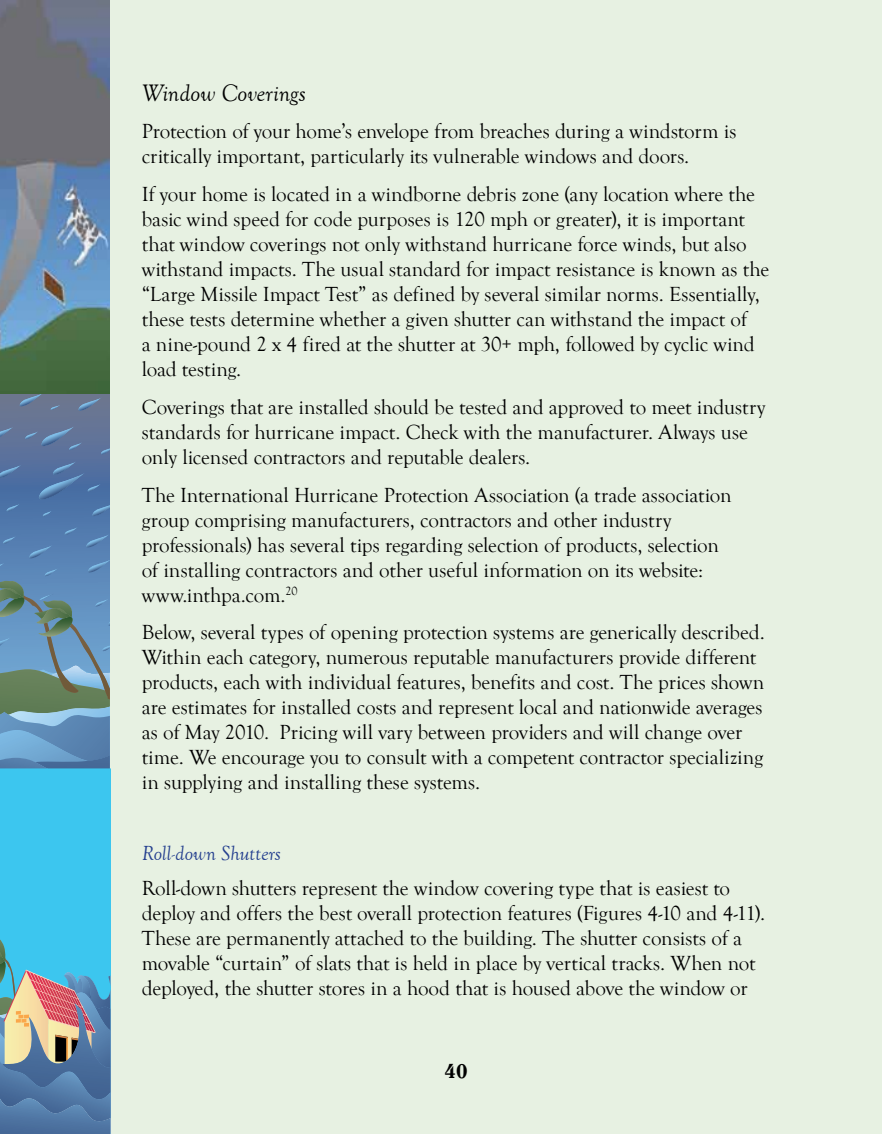
<style>
.page{position:relative;width:882px;height:1134px;background:#e7f1e2}
.page>*{position:absolute;margin:0;border:0;box-sizing:border-box;transform-origin:0 0}
.t1{font:italic 24.5px "Goudy Old Style T";letter-spacing:.005em;color:#000}
.t2{font:21px/25px "Goudy Old Style T";letter-spacing:-.005em;color:#000}
.t3{font:italic 21px "Goudy Old Style T";color:#25408f}
.t4{font:800 21px "Clearface";color:#000}
</style>
<div class="page">
<svg style="left:0;top:393px;width:110px;height:134px;background:#617596"></svg>
<svg style="left:19px;top:393px;width:24px;height:15px"></svg>
<svg style="left:77px;top:397px;width:25px;height:16px"></svg>
<svg style="left:50px;top:405px;width:10px;height:5px"></svg>
<svg style="left:0;top:426px;width:110px;height:92px;background:#5574a2"></svg>
<svg style="left:0;top:527px;width:110px;height:241px;background:#658eaa"></svg>
<img style="left:0;top:0;width:110px;height:393px">
<div style="left:0;top:768px;width:110px;height:170px;background:#3cc6ef"></div>
<svg style="left:0;top:938px;width:111px;height:196px;background:#6f94ac"></svg>
<p class="t1" style="left:142px;top:79px;width:166px">Window Coverings</p>
<p class="t2" style="left:142px;top:119px;width:596px">Protection of your home’s envelope from breaches during a windstorm is critically important, particularly its vulnerable windows and doors.</p>
<p class="t2" style="left:142px;top:182px;width:629px">If your home is located in a windborne debris zone (any location where the basic wind speed for code purposes is 120 mph or greater), it is important that window coverings not only withstand hurricane force winds, but also withstand impacts. The usual standard for impact resistance is known as the “Large Missile Impact Test” as defined by several similar norms. Essentially, these tests determine whether a given shutter can withstand the impact of<br>a nine-pound 2 x 4 fired at the shutter at 30+ mph, followed by cyclic wind load testing.</p>
<p class="t2" style="left:142px;top:395px;width:625px">Coverings that are installed should be tested and approved to meet industry standards for hurricane impact. Check with the manufacturer. Always use only licensed contractors and reputable dealers.</p>
<p class="t2" style="left:142px;top:483px;width:591px">The International Hurricane Protection Association (a trade association group comprising manufacturers, contractors and other industry professionals) has several tips regarding selection of products, selection of installing contractors and other useful information on its website: www.inthpa.com.<sup>20</sup></p>
<p class="t2" style="left:142px;top:620px;width:625px">Below, several types of opening protection systems are generically described.<br>Within each category, numerous reputable manufacturers provide different products, each with individual features, benefits and cost. The prices shown are estimates for installed costs and represent local and nationwide averages as of May 2010. Pricing will vary between providers and will change over time. We encourage you to consult with a competent contractor specializing in supplying and installing these systems.</p>
<p class="t3" style="left:142px;top:841px;width:141px">Roll-down Shutters</p>
<p class="t2" style="left:142px;top:876px;width:625px">Roll-down shutters represent the window covering type that is easiest to deploy and offers the best overall protection features (Figures 4-10 and 4-11).<br>These are permanently attached to the building. The shutter consists of a movable “curtain” of slats that is held in place by vertical tracks. When not deployed, the shutter stores in a hood that is housed above the window or</p>
<p class="t4" style="left:445px;top:1059px;width:25px">40</p>
</div>
